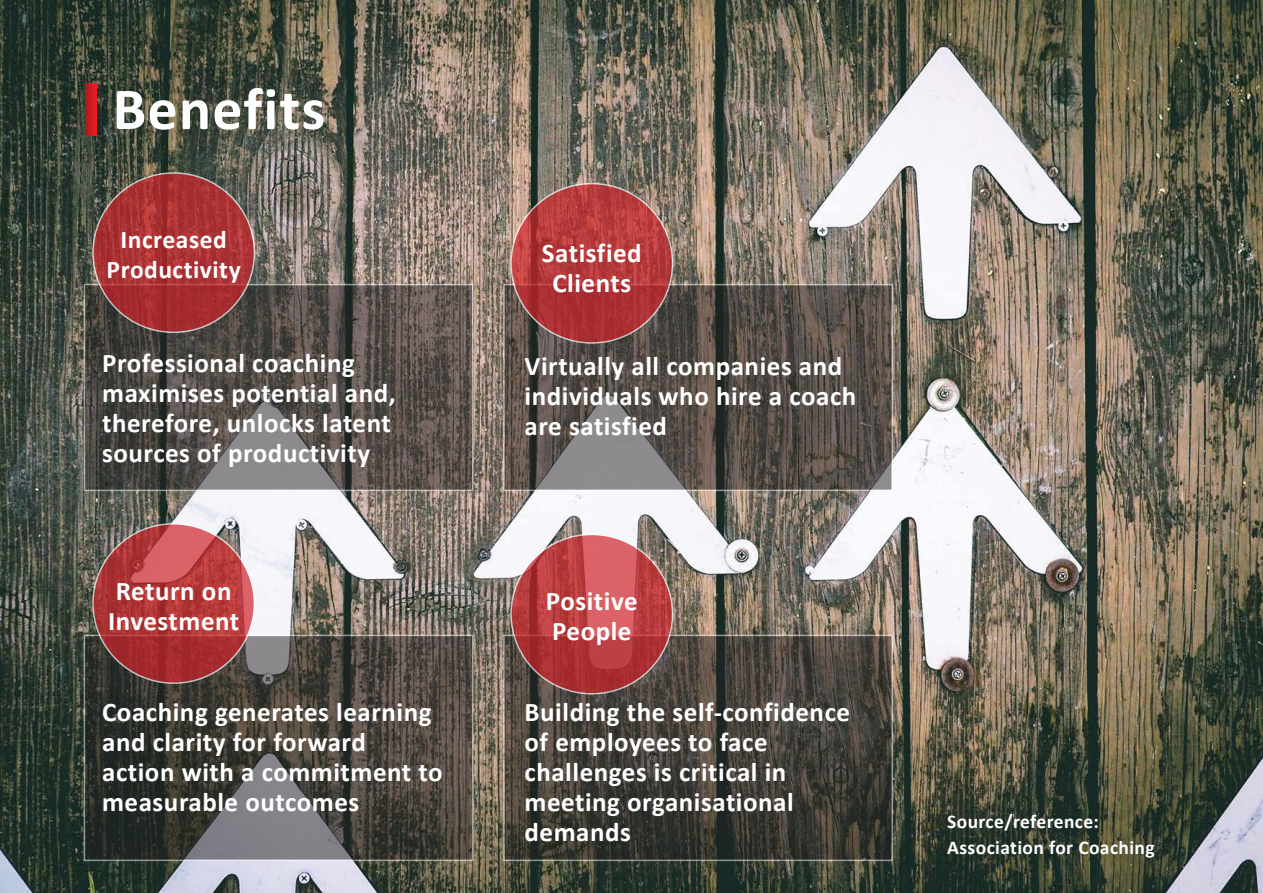
<style>
.page{position:relative;width:1263px;height:893px;background:#fff}
.page>*{position:absolute;margin:0;border:0;box-sizing:border-box;transform-origin:0 0}
.t1{font:700 60px "Calibri";letter-spacing:.02em;color:#fff}
.t2{font:700 27px/30px "Calibri";letter-spacing:.02em;color:#fff}
.t3{font:700 25.5px/30px "Calibri";letter-spacing:.02em;color:#fff;text-align:center}
.t4{font:700 19.5px "Calibri";letter-spacing:.02em;color:#fff}
</style>
<div class="page">
<img style="left:0;top:0;width:1263px;height:893px">
<svg style="left:506px;top:287px;width:384px;height:201px;background:#5a534e"></svg>
<svg style="left:506px;top:638px;width:384px;height:220px;background:#423f39"></svg>
<svg style="left:87px;top:287px;width:383px;height:201px;background:#57514d"></svg>
<svg style="left:87px;top:638px;width:383px;height:220px;background:#494741"></svg>
<svg style="left:86px;top:84px;width:11px;height:51px"></svg>
<svg style="left:93px;top:173px;width:161px;height:159px;background:#aa3335"></svg>
<svg style="left:93px;top:524px;width:161px;height:159px;background:#b53d3f"></svg>
<svg style="left:511px;top:184px;width:161px;height:159px;background:#b33a3b"></svg>
<svg style="left:511px;top:534px;width:161px;height:160px;background:#bd4448"></svg>
<p class="t1" style="left:113px;top:71px;width:214px">Benefits</p>
<p class="t3" style="left:107px;top:224px;width:136px">Increased<br>Productivity</p>
<p class="t2" style="left:542px;top:238px;width:101px">Satisfied</p>
<p class="t2" style="left:552px;top:268px;width:80px">Clients</p>
<p class="t2" style="left:102px;top:348px;width:295px">Professional coaching maximises potential and, therefore, unlocks latent sources of productivity</p>
<p class="t2" style="left:525px;top:351px;width:333px">Virtually all companies and individuals who hire a coach are satisfied</p>
<p class="t2" style="left:108px;top:576px;width:133px">Return on<br>Investment</p>
<p class="t2" style="left:546px;top:586px;width:93px">Positive</p>
<p class="t2" style="left:552px;top:616px;width:81px">People</p>
<p class="t2" style="left:102px;top:697px;width:342px">Coaching generates learning and clarity for forward action with a commitment to measurable outcomes</p>
<p class="t2" style="left:525px;top:697px;width:327px">Building the self-confidence of employees to face challenges is critical in meeting organisational demands</p>
<p class="t4" style="left:947px;top:809px;width:153px">Source/reference:</p>
<p class="t4" style="left:947px;top:835px;width:209px">Association for Coaching</p>
</div>
